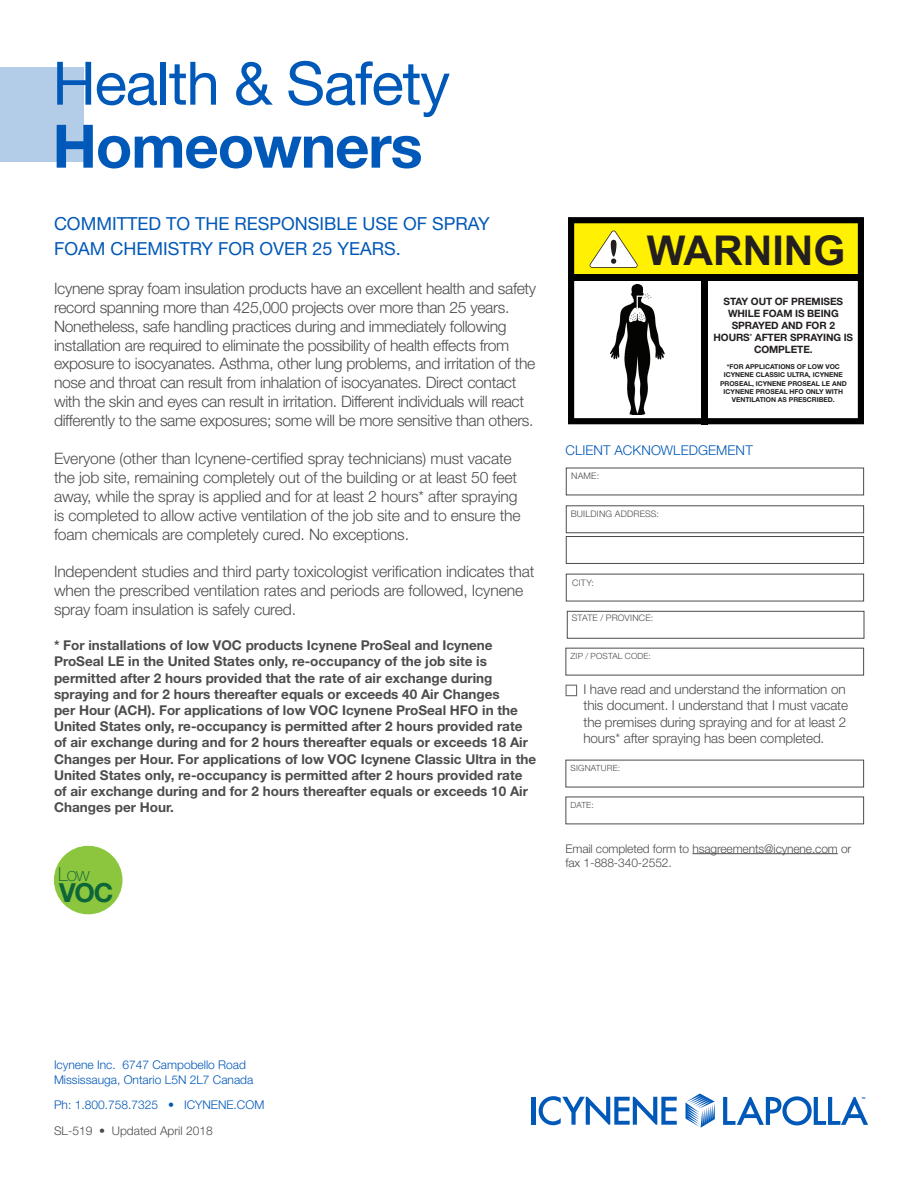
<style>
.page{position:relative;width:918px;height:1188px;background:#fff}
.page>*{position:absolute;margin:0;border:0;box-sizing:border-box;transform-origin:0 0}
.t1{font:60px "Helvetica Neue LT Pro";letter-spacing:-.02em;color:#0058b8}
.t2{font:700 60px "Helvetica Neue LT Std";letter-spacing:-.02em;color:#0058b8}
.t3{font:700 41.1px "Arial";color:#231f20}
.t4{font:700 26.25px "Helvetica Neue LT Std";color:#0c6638}
.t5{font:100 19.35px "Helvetica Neue LT Std";color:#0c6638}
.t6{font:18px/25.2px "Helvetica Neue LT Pro";color:#0058b8}
.t7{font:300 15.75px/18.9px "Helvetica Neue LT Std";letter-spacing:-.02em;color:#4b4c4d}
.t8{font:700 13.5px/16.2px "Helvetica Neue LT Std";color:#4b4c4d}
.t9{font:300 13.5px/16.2px "Helvetica Neue LT Std";letter-spacing:-.01em;color:#4b4c4d}
.t10{font:300 13.5px "Helvetica Neue LT Std";letter-spacing:.01em;color:#0058b8}
.t11{font:300 12px "Helvetica Neue LT Std";color:#0058b8}
.t12{font:300 12px/14.4px "Helvetica Neue LT Std";letter-spacing:-.01em;color:#4b4c4d}
.t13{font:700 11.55px/13.8px "Arial";color:#231f20;text-align:center}
.t14{font:700 10.2px/12.1px "Helvetica Neue LT Std";letter-spacing:-.01em;color:#231f20;text-align:center}
.t15{font:300 9px "Helvetica Neue LT Std";letter-spacing:.02em;color:#4b4c4d}
.t16{font:300 8.55px "Helvetica Neue LT Std";letter-spacing:.025em;color:#4b4c4d}
.t17{font:700 6.75px/8.1px "Helvetica Neue LT Std";color:#231f20;text-align:center}
.t18{font:700 2.7px "Myriad Pro";color:#0058b8}
</style>
<div class="page">
<svg style="left:568px;top:217px;width:296px;height:207px"></svg>
<div style="left:568px;top:275px;width:296px;height:6px;background:#000"></div>
<div style="left:701px;top:276px;width:6px;height:148px;background:#000"></div>
<svg style="left:590px;top:231px;width:48px;height:37px"></svg>
<img style="left:611px;top:285px;width:54px;height:130px">
<svg style="left:630px;top:293px;width:21px;height:28px"></svg>
<div style="left:0;top:68px;width:84px;height:94px;background:#b3cde9"></div>
<div style="left:566px;top:685px;width:11px;height:11px;border:1px solid #6c6d70"></div>
<div style="left:566px;top:505px;width:298px;height:28px;background:#fff;border:1px solid #4b4c4d"></div>
<div style="left:567px;top:611px;width:297px;height:28px;background:#fff;border:1px solid #4b4c4d"></div>
<div style="left:566px;top:536px;width:298px;height:28px;background:#fff;border:1px solid #4b4c4d"></div>
<hr style="left:692px;top:853px;width:146px;height:1px;background:#4b4c4d">
<div style="left:53px;top:845px;width:70px;height:70px;background:#8bc63e;border-radius:50%"></div>
<div style="left:53px;top:845px;width:70px;height:70px;border:1px solid #fff;border-radius:50%"></div>
<div style="left:712px;top:284px;width:143px;height:131px;background:#fff"></div>
<hr style="left:532px;top:1097px;width:4px;height:28px;background:#0058b8">
<svg style="left:685px;top:1094px;width:30px;height:34px"></svg>
<svg style="left:539px;top:1096px;width:138px;height:29px"></svg>
<svg style="left:723px;top:1096px;width:145px;height:29px"></svg>
<p class="t1" style="left:53px;top:46px;width:399px">Health &amp; Safety</p>
<p class="t2" style="left:53px;top:109px;width:372px">Homeowners</p>
<p class="t6" style="left:54px;top:211px;width:437px">COMMITTED TO THE RESPONSIBLE USE OF SPRAY<br>FOAM CHEMISTRY FOR OVER 25 YEARS.</p>
<p class="t7" style="left:54px;top:278px;width:484px">Icynene spray foam insulation products have an excellent health and safety record spanning more than 425,000 projects over more than 25 years.<br>Nonetheless, safe handling practices during and immediately following installation are required to eliminate the possibility of health effects from exposure to isocyanates. Asthma, other lung problems, and irritation of the nose and throat can result from inhalation of isocyanates. Direct contact with the skin and eyes can result in irritation. Different individuals will react differently to the same exposures; some will be more sensitive than others.</p>
<p class="t7" style="left:54px;top:449px;width:468px">Everyone (other than Icynene-certified spray technicians) must vacate the job site, remaining completely out of the building or at least 50 feet away, while the spray is applied and for at least 2 hours* after spraying is completed to allow active ventilation of the job site and to ensure the foam chemicals are completely cured. No exceptions.</p>
<p class="t7" style="left:54px;top:562px;width:482px">Independent studies and third party toxicologist verification indicates that when the prescribed ventilation rates and periods are followed, Icynene spray foam insulation is safely cured.</p>
<p class="t8" style="left:54px;top:637px;width:484px">* For installations of low VOC products Icynene ProSeal and Icynene ProSeal LE in the United States only, re-occupancy of the job site is permitted after 2 hours provided that the rate of air exchange during spraying and for 2 hours thereafter equals or exceeds 40 Air Changes<br>per Hour (ACH). For applications of low VOC Icynene ProSeal HFO in the United States only, re-occupancy is permitted after 2 hours provided rate of air exchange during and for 2 hours thereafter equals or exceeds 18 Air Changes per Hour. For applications of low VOC Icynene Classic Ultra in the United States only, re-occupancy is permitted after 2 hours provided rate of air exchange during and for 2 hours thereafter equals or exceeds 10 Air Changes per Hour.</p>
<p class="t5" style="left:58px;top:863px;width:33px">Low</p>
<p class="t4" style="left:59px;top:876px;width:55px">VOC</p>
<p class="t3" style="left:647px;top:223px;width:200px">WARNING</p>
<p class="t14" style="left:714px;top:295px;width:141px">STAY OUT OF PREMISES<br>WHILE FOAM IS BEING<br>SPRAYED AND FOR 2<br>HOURS<sup>*</sup> AFTER SPRAYING IS<br>COMPLETE.</p>
<p class="t17" style="left:720px;top:363px;width:128px">*FOR APPLICATIONS OF LOW VOC<br>ICYNENE CLASSIC ULTRA, ICYNENE<br>PROSEAL, ICYNENE PROSEAL LE AND<br>ICYNENE PROSEAL HFO ONLY WITH<br>VENTILATION AS PRESCRIBED.</p>
<p class="t13" style="left:712px;top:316px;width:142px">STAY OUT OF PREMISES<br>WHILE FOAM IS<br>SPRAYED AND FOR<br>24 HOURS AFTER<br>SPRAYING IS COMPLETE</p>
<p class="t10" style="left:566px;top:442px;width:189px">CLIENT ACKNOWLEDGEMENT</p>
<p class="t15" style="left:571px;top:471px;width:30px">NAME:</p>
<p class="t15" style="left:571px;top:509px;width:90px">BUILDING ADDRESS:</p>
<p class="t15" style="left:572px;top:577px;width:23px">CITY:</p>
<p class="t15" style="left:572px;top:613px;width:83px">STATE / PROVINCE:</p>
<p class="t16" style="left:571px;top:651px;width:82px">ZIP / POSTAL CODE:</p>
<p class="t9" style="left:584px;top:681px;width:266px">I have read and understand the information on this document. I understand that I must vacate the premises during spraying and for at least 2 hours* after spraying has been completed.</p>
<p class="t16" style="left:571px;top:763px;width:51px">SIGNATURE:</p>
<p class="t16" style="left:571px;top:800px;width:25px">DATE:</p>
<p class="t12" style="left:566px;top:841px;width:287px">Email completed form to hsagreements@icynene.com or fax 1-888-340-2552.</p>
<p class="t11" style="left:54px;top:1058px;width:194px">Icynene Inc. 6747 Campobello Road</p>
<p class="t11" style="left:54px;top:1072px;width:201px">Mississauga, Ontario L5N 2L7 Canada</p>
<p class="t11" style="left:54px;top:1098px;width:212px">Ph: 1.800.758.7325 • ICYNENE.COM</p>
<p class="t12" style="left:54px;top:1123px;width:160px">SL-519 • Updated April 2018</p>
<p class="t18" style="left:862px;top:1096px;width:5px">TM</p>
</div>
